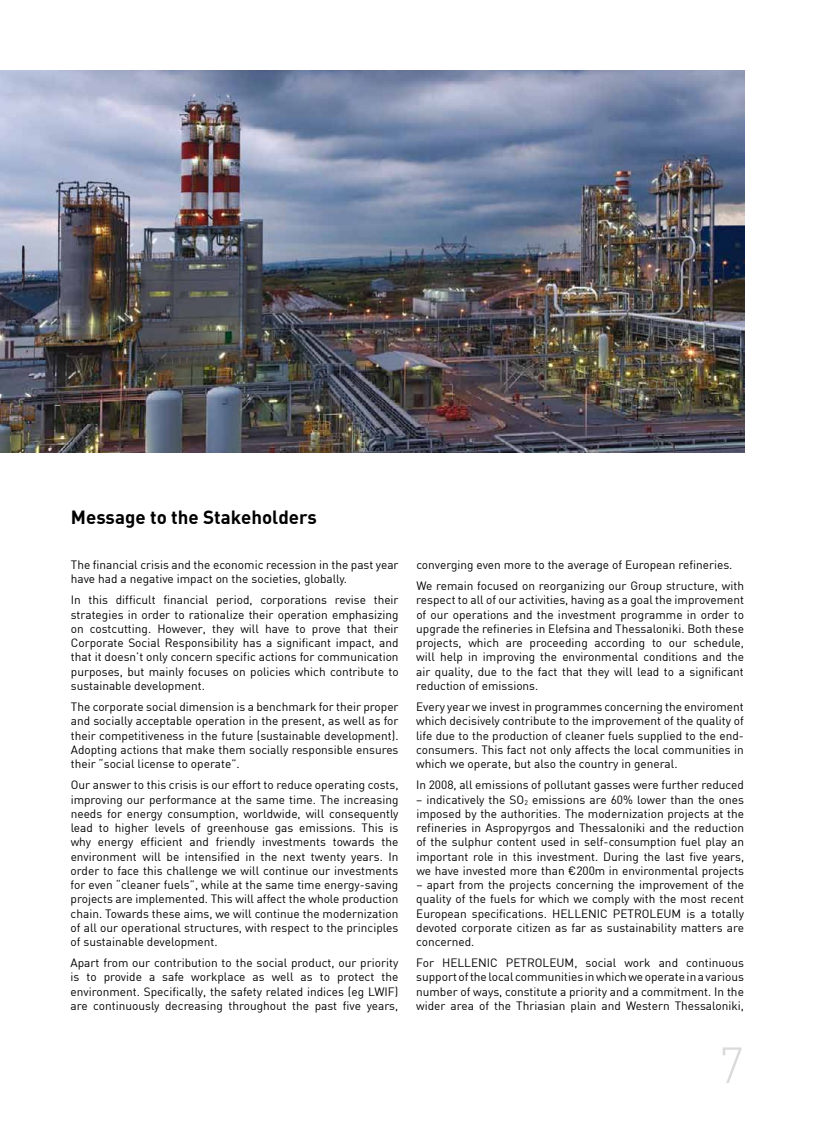
<style>
.page{position:relative;width:815px;height:1134px;background:#fff}
.page>*{position:absolute;margin:0;border:0;box-sizing:border-box;transform-origin:0 0}
.t1{font:300 50px "DIN Greek";color:#d9dadb}
.t2{font:700 18.75px "DIN Greek";color:#000}
.t3{font:11.88px/14.2px "DIN Greek";color:#000;text-align:justify}
</style>
<div class="page">
<img style="left:0;top:71px;width:744px;height:381px">
<h2 class="t2" style="left:71px;top:507px;width:248px">Message to the Stakeholders</h2>
<p class="t3" style="left:71px;top:558px;width:329px">The financial crisis and the economic recession in the past year have had a negative impact on the societies, globally.</p>
<p class="t3" style="left:71px;top:593px;width:329px">In this difficult financial period, corporations revise their strategies in order to rationalize their operation emphasizing on costcutting. However, they will have to prove that their Corporate Social Responsibility has a significant impact, and that it doesn’t only concern specific actions for communication purposes, but mainly focuses on policies which contribute to sustainable development.</p>
<p class="t3" style="left:71px;top:700px;width:329px">The corporate social dimension is a benchmark for their proper and socially acceptable operation in the present, as well as for their competitiveness in the future (sustainable development).<br>Adopting actions that make them socially responsible ensures their “social license to operate”.</p>
<p class="t3" style="left:71px;top:778px;width:329px">Our answer to this crisis is our effort to reduce operating costs, improving our performance at the same time. The increasing needs for energy consumption, worldwide, will consequently lead to higher levels of greenhouse gas emissions. This is why energy efficient and friendly investments towards the environment will be intensified in the next twenty years. In order to face this challenge we will continue our investments for even “cleaner fuels”, while at the same time energy-saving projects are implemented. This will affect the whole production chain. Towards these aims, we will continue the modernization of all our operational structures, with respect to the principles of sustainable development.</p>
<p class="t3" style="left:71px;top:956px;width:329px">Apart from our contribution to the social product, our priority is to provide a safe workplace as well as to protect the environment. Specifically, the safety related indices (eg LWIF) are continuously decreasing throughout the past five years,</p>
<p class="t3" style="left:416px;top:554px;width:329px;line-height:21.1px">converging even more to the average of European refineries.<br>We remain focused on reorganizing our Group structure, with</p>
<p class="t3" style="left:416px;top:593px;width:329px">respect to all of our activities, having as a goal the improvement of our operations and the investment programme in order to upgrade the refineries in Elefsina and Thessaloniki. Both these projects, which are proceeding according to our schedule, will help in improving the environmental conditions and the air quality, due to the fact that they will lead to a significant reduction of emissions.</p>
<p class="t3" style="left:416px;top:700px;width:329px">Every year we invest in programmes concerning the enviroment which decisively contribute to the improvement of the quality of life due to the production of cleaner fuels supplied to the end&shy;consumers. This fact not only affects the local communities in which we operate, but also the country in general.</p>
<p class="t3" style="left:416px;top:778px;width:329px">In 2008, all emissions of pollutant gasses were further reduced</p>
<p class="t3" style="left:416px;top:792px;width:330px">– indicatively the SO<sub>2</sub> emissions are 60% lower than the ones imposed by the authorities. The modernization projects at the refineries in Aspropyrgos and Thessaloniki and the reduction of the sulphur content used in self-consumption fuel play an important role in this investment. During the last five years, we have invested more than €200m in environmental projects</p>
<p class="t3" style="left:416px;top:878px;width:329px">– apart from the projects concerning the improvement of the quality of the fuels for which we comply with the most recent European specifications. HELLENIC PETROLEUM is a totally devoted corporate citizen as far as sustainability matters are concerned.</p>
<p class="t3" style="left:416px;top:956px;width:329px">For HELLENIC PETROLEUM, social work and continuous supportofthelocal communities inwhichweoperateinavarious number of ways, constitute a priority and a commitment. In the wider area of the Thriasian plain and Western Thessaloniki,</p>
<h1 class="t1" style="left:718px;top:1037px;width:27px">7</h1>
</div>
